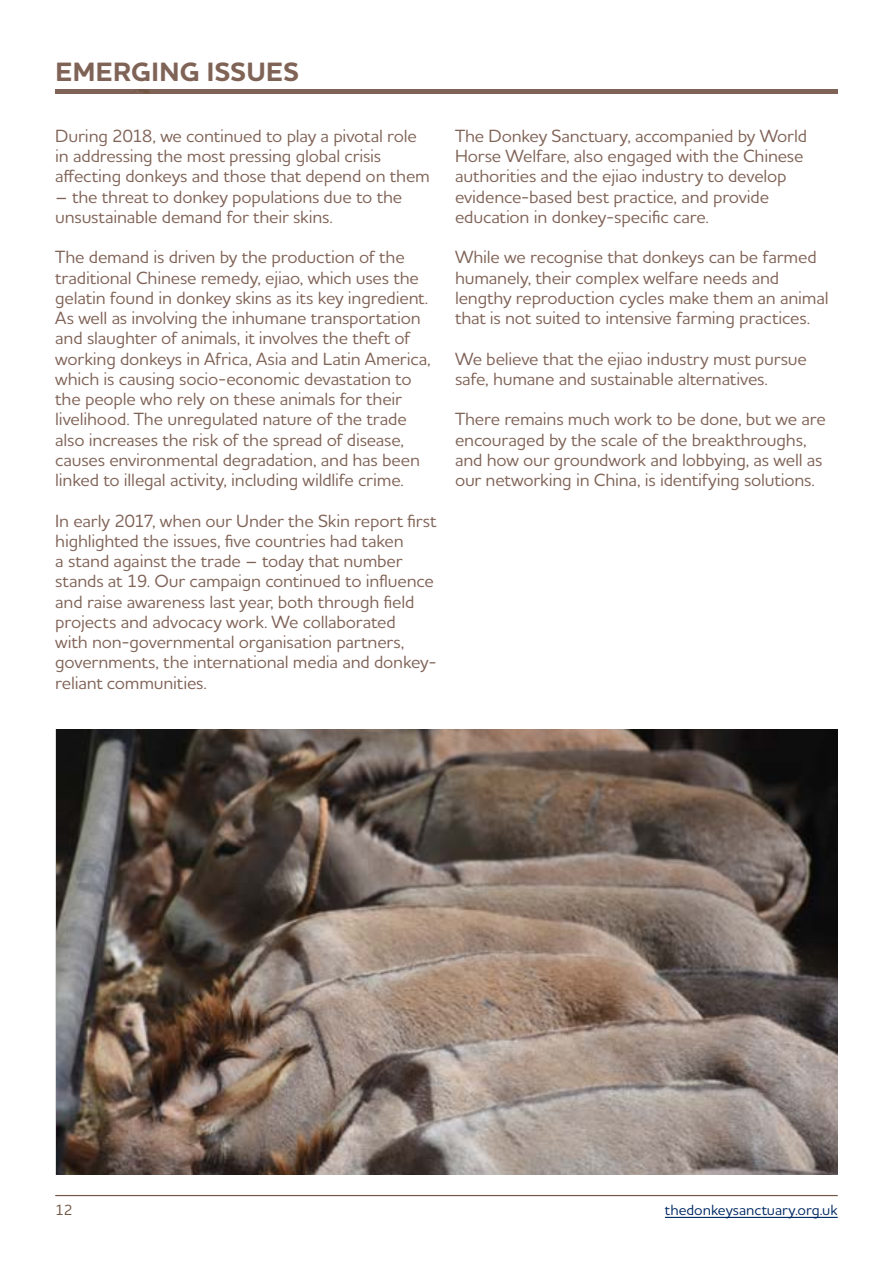
<style>
.page{position:relative;width:893px;height:1263px;background:#fff}
.page>*{position:absolute;margin:0;border:0;box-sizing:border-box;transform-origin:0 0}
.t1{font:700 27px "Houschka Alt Pro";letter-spacing:.015em;color:#806357}
.t2{font:500 18px/20.2px "Houschka Alt Pro";letter-spacing:-.01em;color:#806357}
.t3{font:500 15px "Houschka Alt Pro";color:#002a65}
.t4{font:500 15px "Houschka Alt Pro";color:#725745}
</style>
<div class="page">
<hr style="left:55px;top:1195px;width:783px;height:1px;background:#725745">
<hr style="left:665px;top:1217px;width:173px;height:1px;background:#002a65">
<div style="left:55px;top:89px;width:783px;height:5px;background:#806357"></div>
<img style="left:57px;top:729px;width:781px;height:445px">
<h1 class="t1" style="left:55px;top:54px;width:245px">EMERGING ISSUES</h1>
<p class="t2" style="left:55px;top:125px;width:376px">During 2018, we continued to play a pivotal role in addressing the most pressing global crisis affecting donkeys and those that depend on them</p>
<p class="t2" style="left:55px;top:186px;width:348px">– the threat to donkey populations due to the unsustainable demand for their skins.</p>
<p class="t2" style="left:55px;top:247px;width:377px">The demand is driven by the production of the traditional Chinese remedy, ejiao, which uses the gelatin found in donkey skins as its key ingredient.<br>As well as involving the inhumane transportation and slaughter of animals, it involves the theft of working donkeys in Africa, Asia and Latin America, which is causing socio-economic devastation to the people who rely on these animals for their livelihood. The unregulated nature of the trade also increases the risk of the spread of disease, causes environmental degradation, and has been linked to illegal activity, including wildlife crime.</p>
<p class="t2" style="left:55px;top:510px;width:383px">In early 2017, when our Under the Skin report first highlighted the issues, five countries had taken<br>a stand against the trade – today that number stands at 19. Our campaign continued to influence and raise awareness last year, both through field projects and advocacy work. We collaborated<br>with non-governmental organisation partners, governments, the international media and donkey&shy;reliant communities.</p>
<p class="t2" style="left:455px;top:125px;width:354px">The Donkey Sanctuary, accompanied by World Horse Welfare, also engaged with the Chinese authorities and the ejiao industry to develop evidence-based best practice, and provide education in donkey-specific care.</p>
<p class="t2" style="left:455px;top:247px;width:375px">While we recognise that donkeys can be farmed humanely, their complex welfare needs and lengthy reproduction cycles make them an animal that is not suited to intensive farming practices.</p>
<p class="t2" style="left:455px;top:348px;width:353px">We believe that the ejiao industry must pursue safe, humane and sustainable alternatives.</p>
<p class="t2" style="left:455px;top:409px;width:372px">There remains much work to be done, but we are encouraged by the scale of the breakthroughs, and how our groundwork and lobbying, as well as our networking in China, is identifying solutions.</p>
<p class="t4" style="left:55px;top:1200px;width:19px">12</p>
<p class="t3" style="left:665px;top:1200px;width:174px">thedonkeysanctuary.org.uk</p>
</div>
